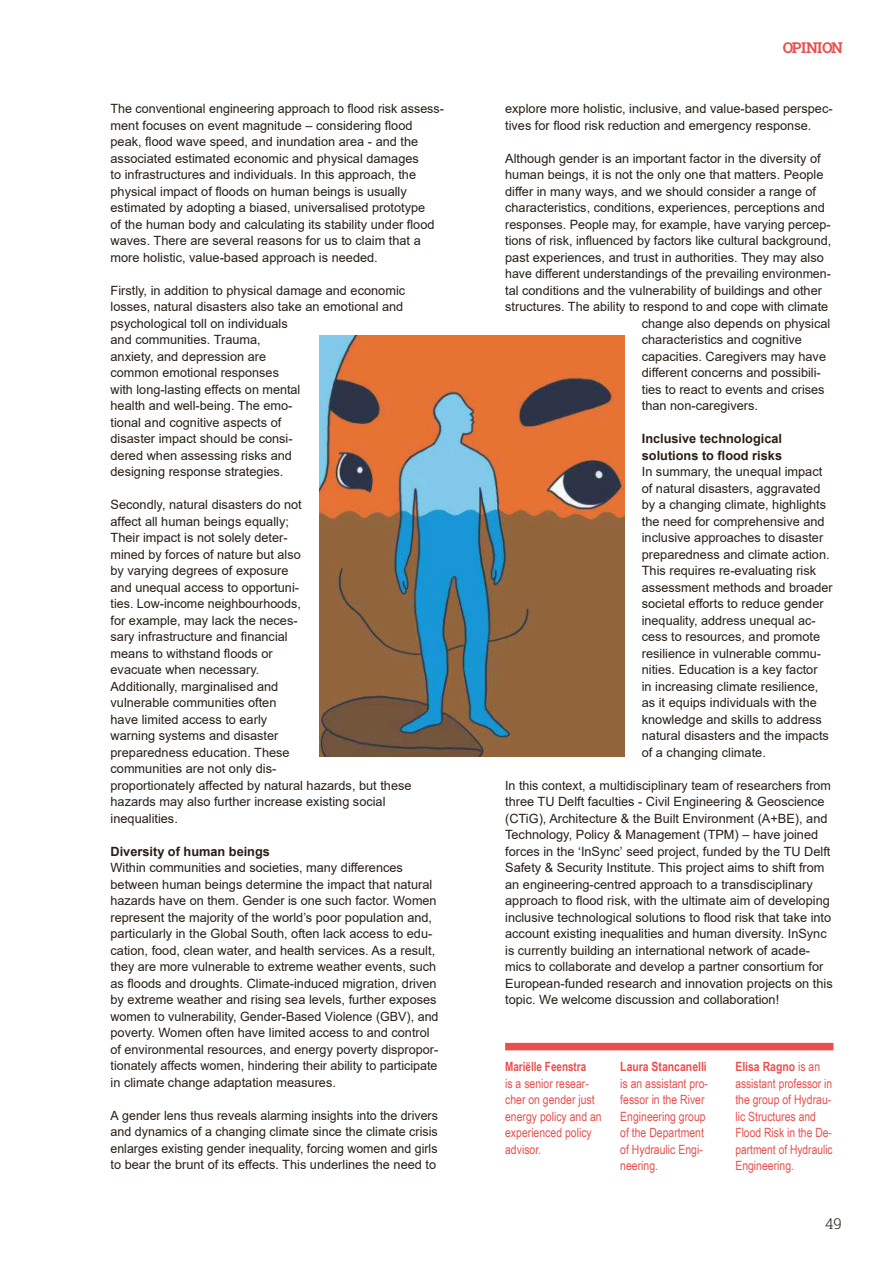
<style>
.page{position:relative;width:893px;height:1263px;background:#fff}
.page>*{position:absolute;margin:0;border:0;box-sizing:border-box;transform-origin:0 0}
.t1{font:700 15px "Roboto Slab";letter-spacing:-.05em;color:#e8504f}
.t2{font:300 15px "Roboto Slab";color:#271e16}
.t3{font:12.75px/16.5px "Arial";color:#271e16}
.t4{font:12.75px/16.5px "Arial Narrow";color:#e8504f}
.t5{font:700 12.75px/16.5px "Arial";color:#271e16}
.t6{font:700 12.75px "Arial Narrow";color:#e8504f;scale:.95 1}
.t7{font:700 12.75px "Arial Narrow";color:#e8504f}
.s1{font-weight:700}
</style>
<div class="page">
<div style="left:505px;top:1043px;width:328px;height:7px;background:#e8504f"></div>
<img style="left:319px;top:336px;width:306px;height:420px">
<p class="t3" style="left:111px;top:102px;width:335px">The conventional engineering approach to flood risk assess&shy;ment focuses on event magnitude – considering flood peak, flood wave speed, and inundation area - and the associated estimated economic and physical damages<br>to infrastructures and individuals. In this approach, the physical impact of floods on human beings is usually estimated by adopting a biased, universalised prototype<br>of the human body and calculating its stability under flood waves. There are several reasons for us to claim that a more holistic, value-based approach is needed.</p>
<p class="t3" style="left:111px;top:283px;width:296px">Firstly, in addition to physical damage and economic losses, natural disasters also take an emotional and psychological toll on individuals<br>and communities. Trauma,<br>anxiety, and depression are<br>common emotional responses<br>with long-lasting effects on mental<br>health and well-being. The emo-<br>tional and cognitive aspects of<br>disaster impact should be consi-<br>dered when assessing risks and<br>designing response strategies.</p>
<p class="t3" style="left:111px;top:498px;width:302px">Secondly, natural disasters do not<br>affect all human beings equally;<br>Their impact is not solely deter-<br>mined by forces of nature but also<br>by varying degrees of exposure<br>and unequal access to opportuni-<br>ties. Low-income neighbourhoods,<br>for example, may lack the neces-<br>sary infrastructure and financial<br>means to withstand floods or<br>evacuate when necessary.<br>Additionally, marginalised and<br>vulnerable communities often<br>have limited access to early<br>warning systems and disaster<br>preparedness education. These<br>communities are not only dis-<br>proportionately affected by natural hazards, but these hazards may also further increase existing social inequalities.</p>
<p class="t5" style="left:111px;top:844px;width:161px">Diversity of human beings</p>
<p class="t3" style="left:111px;top:861px;width:329px">Within communities and societies, many differences between human beings determine the impact that natural hazards have on them. Gender is one such factor. Women represent the majority of the world’s poor population and, particularly in the Global South, often lack access to edu&shy;cation, food, clean water, and health services. As a result, they are more vulnerable to extreme weather events, such as floods and droughts. Climate-induced migration, driven by extreme weather and rising sea levels, further exposes women to vulnerability, Gender-Based Violence (GBV), and poverty. Women often have limited access to and control of environmental resources, and energy poverty dispropor&shy;tionately affects women, hindering their ability to participate in climate change adaptation measures.</p>
<p class="t3" style="left:111px;top:1108px;width:329px;text-align:justify">A gender lens thus reveals alarming insights into the drivers and dynamics of a changing climate since the climate crisis enlarges existing gender inequality, forcing women and girls to bear the brunt of its effects. This underlines the need to</p>
<p class="t1" style="left:783px;top:37px;width:62px">OPINION</p>
<p class="t3" style="left:505px;top:102px;width:329px">explore more holistic, inclusive, and value-based perspec&shy;tives for flood risk reduction and emergency response.</p>
<p class="t3" style="left:505px;top:151px;width:317px">Although gender is an important factor in the diversity of</p>
<p class="t3" style="left:505px;top:168px;width:320px">human beings, it is not the only one that matters. People</p>
<p class="t3" style="left:505px;top:184px;width:312px">differ in many ways, and we should consider a range of</p>
<p class="t3" style="left:505px;top:201px;width:321px">characteristics, conditions, experiences, perceptions and</p>
<p class="t3" style="left:505px;top:217px;width:327px">responses. People may, for example, have varying percep-</p>
<p class="t3" style="left:505px;top:234px;width:328px">tions of risk, influenced by factors like cultural background,</p>
<p class="t3" style="left:505px;top:250px;width:320px">past experiences, and trust in authorities. They may also</p>
<p class="t3" style="left:505px;top:267px;width:327px">have different understandings of the prevailing environmen-</p>
<p class="t3" style="left:505px;top:283px;width:318px">tal conditions and the vulnerability of buildings and other</p>
<p class="t3" style="left:505px;top:300px;width:325px">structures. The ability to respond to and cope with climate</p>
<p class="t3" style="left:642px;top:316px;width:190px">change also depends on physical</p>
<p class="t3" style="left:642px;top:333px;width:162px">characteristics and cognitive</p>
<p class="t3" style="left:642px;top:349px;width:186px">capacities. Caregivers may have</p>
<p class="t3" style="left:642px;top:366px;width:181px">different concerns and possibili-</p>
<p class="t3" style="left:642px;top:382px;width:184px">ties to react to events and crises</p>
<p class="t3" style="left:642px;top:399px;width:118px">than non-caregivers.</p>
<p class="t5" style="left:642px;top:432px;width:142px">Inclusive technological solutions to flood risks</p>
<p class="t3" style="left:642px;top:465px;width:192px">In summary, the unequal impact of natural disasters, aggravated by a changing climate, highlights the need for comprehensive and inclusive approaches to disaster preparedness and climate action.<br>This requires re-evaluating risk assessment methods and broader societal efforts to reduce gender inequality, address unequal ac&shy;cess to resources, and promote resilience in vulnerable commu&shy;nities. Education is a key factor<br>in increasing climate resilience, as it equips individuals with the knowledge and skills to address natural disasters and the impacts of a changing climate.</p>
<p class="t3" style="left:505px;top:778px;width:329px">In this context, a multidisciplinary team of researchers from three TU Delft faculties - Civil Engineering &amp; Geoscience (CTiG), Architecture &amp; the Built Environment (A+BE), and Technology, Policy &amp; Management (TPM) – have joined forces in the ‘InSync’ seed project, funded by the TU Delft Safety &amp; Security Institute. This project aims to shift from an engineering-centred approach to a transdisciplinary approach to flood risk, with the ultimate aim of developing inclusive technological solutions to flood risk that take into account existing inequalities and human diversity. InSync is currently building an international network of acade&shy;mics to collaborate and develop a partner consortium for European-funded research and innovation projects on this topic. We welcome discussion and collaboration!</p>
<p class="t6" style="left:505px;top:1062px;width:87px">Mariëlle Feenstra</p>
<p class="t4" style="left:505px;top:1076px;width:98px">is a senior resear&shy;cher on gender just energy policy and an experienced policy advisor.</p>
<p class="t7" style="left:620px;top:1062px;width:88px">Laura Stancanelli</p>
<p class="t4" style="left:620px;top:1076px;width:89px">is an assistant pro&shy;fessor in the River<br>Engineering group of the Department of Hydraulic Engi&shy;neering.</p>
<p class="t4" style="left:735px;top:1060px;width:99px"><span class="s1">Elisa Ragno</span> is an assistant professor in the group of Hydrau&shy;lic Structures and<br>Flood Risk in the De&shy;partment of Hydraulic<br>Engineering.</p>
<p class="t2" style="left:825px;top:1213px;width:18px">49</p>
</div>
